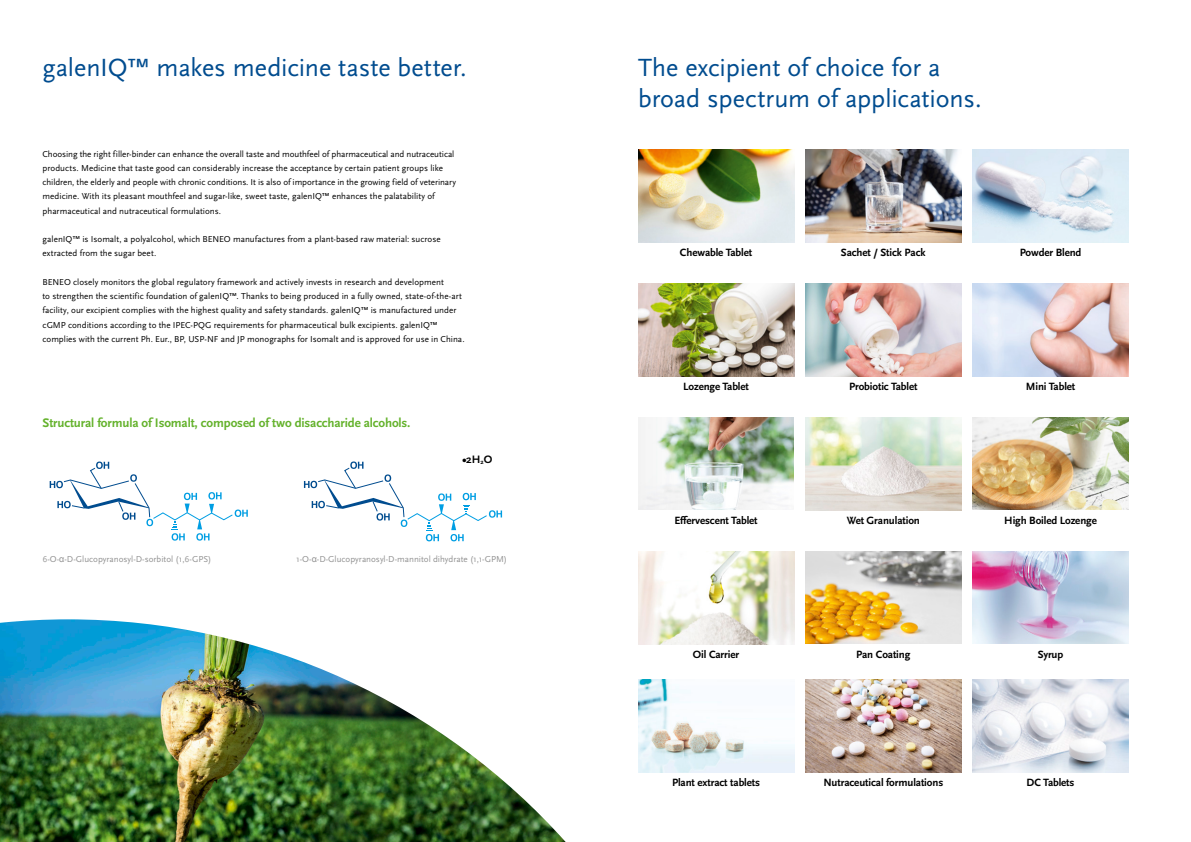
<style>
.page{position:relative;width:1191px;height:842px;background:#fff}
.page>*{position:absolute;margin:0;border:0;box-sizing:border-box;transform-origin:0 0}
.t1{font:26px/31.2px "Scala Sans Pro";letter-spacing:-.005em;color:#004c8f}
.t2{font:700 13px "Scala Sans Pro";letter-spacing:-.01em;color:#64b22c}
.t3{font:700 11.2px "Scala Sans Pro";color:#000}
.t4{font:700 11px "Scala Sans Pro";letter-spacing:-.01em;color:#000}
.t5{font:9px/14.2px "Scala Sans Pro";letter-spacing:.005em;color:#000}
.t6{font:9px "Scala Sans Pro";color:#929292}
.s1{font-family:"Arial Unicode MS"}
</style>
<div class="page">
<img style="left:0;top:619px;width:565px;height:223px">
<svg style="left:50px;top:461px;width:198px;height:80px"></svg>
<svg style="left:304px;top:461px;width:198px;height:80px"></svg>
<img style="left:972px;top:417px;width:156px;height:93px">
<img style="left:638px;top:551px;width:156px;height:93px">
<img style="left:638px;top:680px;width:156px;height:92px">
<img style="left:805px;top:283px;width:156px;height:93px">
<img style="left:638px;top:150px;width:156px;height:92px">
<img style="left:638px;top:283px;width:156px;height:93px">
<img style="left:805px;top:551px;width:156px;height:93px">
<img style="left:805px;top:679px;width:156px;height:93px">
<img style="left:805px;top:150px;width:156px;height:92px">
<img style="left:972px;top:283px;width:156px;height:93px">
<img style="left:972px;top:150px;width:156px;height:92px">
<img style="left:805px;top:418px;width:156px;height:92px">
<img style="left:972px;top:551px;width:156px;height:93px">
<img style="left:972px;top:679px;width:156px;height:93px">
<img style="left:696px;top:417px;width:98px;height:93px">
<svg style="left:638px;top:417px;width:58px;height:93px;fill:#f3f3f3"></svg>
<h1 class="t1" style="left:43px;top:52px;width:425px">galenIQ™ makes medicine taste better.</h1>
<p class="t5" style="left:43px;top:147px;width:415px">Choosing the right filler-binder can enhance the overall taste and mouthfeel of pharmaceutical and nutraceutical products. Medicine that taste good can considerably increase the acceptance by certain patient groups like children, the elderly and people with chronic conditions. It is also of importance in the growing field of veterinary medicine. With its pleasant mouthfeel and sugar-like, sweet taste, galenIQ™ enhances the palatability of pharmaceutical and nutraceutical formulations.</p>
<p class="t5" style="left:43px;top:232px;width:399px">galenIQ™ is Isomalt, a polyalcohol, which BENEO manufactures from a plant-based raw material: sucrose extracted from the sugar beet.</p>
<p class="t5" style="left:43px;top:275px;width:423px">BENEO closely monitors the global regulatory framework and actively invests in research and development<br>to strengthen the scientific foundation of galenIQ™. Thanks to being produced in a fully owned, state-of-the-art facility, our excipient complies with the highest quality and safety standards. galenIQ™ is manufactured under cGMP conditions according to the IPEC-PQG requirements for pharmaceutical bulk excipients. galenIQ™ complies with the current Ph. Eur., BP, USP-NF and JP monographs for Isomalt and is approved for use in China.</p>
<h2 class="t2" style="left:43px;top:416px;width:369px">Structural formula of Isomalt, composed of two disaccharide alcohols.</h2>
<p class="t3" style="left:462px;top:453px;width:32px">•2H<sub>2</sub>O</p>
<p class="t6" style="left:43px;top:554px;width:170px">6-O-<span class="s1">α</span>-D-Glucopyranosyl-D-sorbitol (1,6-GPS)</p>
<p class="t6" style="left:296px;top:554px;width:212px">1-O-<span class="s1">α</span>-D-Glucopyranosyl-D-mannitol dihydrate (1,1-GPM)</p>
<h1 class="t1" style="left:638px;top:52px;width:345px">The excipient of choice for a broad spectrum of applications.</h1>
<p class="t4" style="left:680px;top:246px;width:74px">Chewable Tablet</p>
<p class="t4" style="left:841px;top:246px;width:86px">Sachet / Stick Pack</p>
<p class="t4" style="left:1019px;top:246px;width:63px">Powder Blend</p>
<p class="t4" style="left:683px;top:380px;width:67px">Lozenge Tablet</p>
<p class="t4" style="left:849px;top:380px;width:70px">Probiotic Tablet</p>
<p class="t4" style="left:1025px;top:380px;width:51px">Mini Tablet</p>
<p class="t4" style="left:674px;top:514px;width:85px">Effervescent Tablet</p>
<p class="t4" style="left:846px;top:514px;width:75px">Wet Granulation</p>
<p class="t4" style="left:1004px;top:514px;width:94px">High Boiled Lozenge</p>
<p class="t4" style="left:693px;top:648px;width:48px">Oil Carrier</p>
<p class="t4" style="left:856px;top:648px;width:56px">Pan Coating</p>
<p class="t4" style="left:1037px;top:648px;width:27px">Syrup</p>
<p class="t4" style="left:672px;top:776px;width:89px">Plant extract tablets</p>
<p class="t4" style="left:823px;top:776px;width:121px">Nutraceutical formulations</p>
<p class="t4" style="left:1026px;top:776px;width:49px">DC Tablets</p>
</div>
